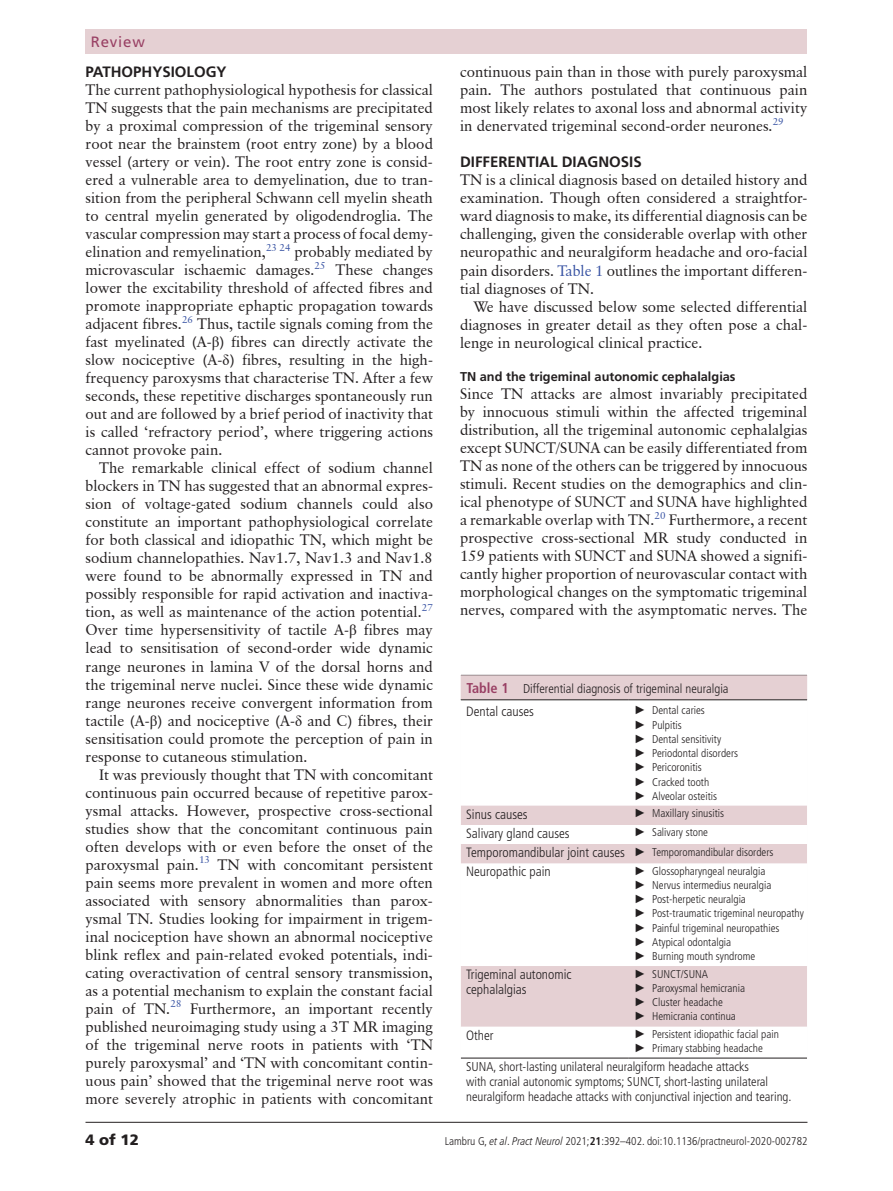
<style>
.page{position:relative;width:893px;height:1191px;background:#fff}
.page>*{position:absolute;margin:0;border:0;box-sizing:border-box;transform-origin:0 0}
.t1{font:15px/18px "Classical Garamond BT";color:#231f20;text-align:justify}
.t2{font:700 15px "Frutiger LT Std";color:#231f20}
.t3{font:15px "Frutiger LT Std";letter-spacing:.055em;color:#994064}
.t4{font:900 15px "Frutiger LT Std";color:#231f20}
.t5{font:300 condensed 13.5px/19.2px "Frutiger LT Pro";color:#231f20}
.t6{font:300 condensed 12.75px/15px "Frutiger LT Pro";color:#231f20}
.t7{font:700 12.75px "Frutiger LT Std";color:#231f20}
.t8{font:300 condensed 11.25px/14.2px "Frutiger LT Pro";color:#231f20}
.s1{font-family:"Times New Roman"}
.s2{color:#3853a3}
.s3{font-weight:700;font-size:14.25px;color:#994064}
.s4{font-family:"Arial";font-weight:400;font-stretch:normal;font-size:12px}
.s5{font-size:11.25px}
.s6{font-style:italic}
.s7{font-weight:700}
</style>
<div class="page">
<hr style="left:86px;top:1122px;width:721px;height:1px;background:#231f20">
<div style="left:86px;top:30px;width:721px;height:24px;background:#e5d0d3"></div>
<div style="left:460px;top:674px;width:348px;height:430px;background:#e5d0d3"></div>
<div style="left:462px;top:700px;width:344px;height:357px;background:#fff"></div>
<svg style="left:462px;top:806px;width:344px;height:220px;fill:#fff"></svg>
<div style="left:460px;top:1058px;width:348px;height:46px;background:#fff"></div>
<hr style="left:460px;top:699px;width:168px;height:1px;background:#231f20">
<hr style="left:628px;top:699px;width:180px;height:1px;background:#231f20">
<hr style="left:460px;top:1057px;width:168px;height:1px;background:#231f20">
<hr style="left:628px;top:1057px;width:179px;height:1px;background:#231f20">
<div style="left:460px;top:674px;width:348px;height:430px;border:1px solid #fff"></div>
<p class="t3" style="left:91px;top:33px;width:56px">Review</p>
<p class="t2" style="left:86px;top:63px;width:143px">Pathophysiology</p>
<p class="t1" style="left:85px;top:81px;width:349px">The current pathophysiological hypothesis for classical TN suggests that the pain mechanisms are precipitated by a proximal compression of the trigeminal sensory root near the brainstem (root entry zone) by a blood vessel (artery or vein). The root entry zone is consid&shy;ered a vulnerable area to demyelination, due to tran&shy;sition from the peripheral Schwann cell myelin sheath to central myelin generated by oligodendroglia. The vascular compression may start a process of focal demy&shy;elination and remyelination,<sup>23</sup> <sup>24</sup> probably mediated by microvascular ischaemic damages.<sup>25</sup> These changes lower the excitability threshold of affected fibres and promote inappropriate ephaptic propagation towards adjacent fibres.<sup>26</sup> Thus, tactile signals coming from the fast myelinated (A-<span class="s1">β</span>) fibres can directly activate the slow nociceptive (A-<span class="s1">δ</span>) fibres, resulting in the high&shy;frequency paroxysms that characterise TN. After a few seconds, these repetitive discharges spontaneously run out and are followed by a brief period of inactivity that is called ‘refractory period’, where triggering actions cannot provoke pain.</p>
<p class="t1" style="left:85px;top:459px;width:349px;text-indent:14px">The remarkable clinical effect of sodium channel blockers in TN has suggested that an abnormal expres&shy;sion of voltage-gated sodium channels could also constitute an important pathophysiological correlate for both classical and idiopathic TN, which might be sodium channelopathies. Nav1.7, Nav1.3 and Nav1.8 were found to be abnormally expressed in TN and possibly responsible for rapid activation and inactiva&shy;tion, as well as maintenance of the action potential.<sup>27<br></sup>Over time hypersensitivity of tactile A-<span class="s1">β</span> fibres may lead to sensitisation of second-order wide dynamic range neurones in lamina V of the dorsal horns and the trigeminal nerve nuclei. Since these wide dynamic range neurones receive convergent information from tactile (A-<span class="s1">β</span>) and nociceptive (A-<span class="s1">δ</span> and C) fibres, their sensitisation could promote the perception of pain in response to cutaneous stimulation.</p>
<p class="t1" style="left:85px;top:765px;width:349px;text-indent:14px">It was previously thought that TN with concomitant continuous pain occurred because of repetitive parox&shy;ysmal attacks. However, prospective cross-sectional studies show that the concomitant continuous pain often develops with or even before the onset of the paroxysmal pain.<sup>13</sup> TN with concomitant persistent pain seems more prevalent in women and more often associated with sensory abnormalities than parox&shy;ysmal TN. Studies looking for impairment in trigem&shy;inal nociception have shown an abnormal nociceptive blink reflex and pain-related evoked potentials, indi&shy;cating overactivation of central sensory transmission, as a potential mechanism to explain the constant facial pain of TN.<sup>28</sup> Furthermore, an important recently published neuroimaging study using a 3T MR imaging of the trigeminal nerve roots in patients with ‘TN purely paroxysmal’ and ‘TN with concomitant contin&shy;uous pain’ showed that the trigeminal nerve root was more severely atrophic in patients with concomitant</p>
<p class="t1" style="left:460px;top:63px;width:349px">continuous pain than in those with purely paroxysmal pain. The authors postulated that continuous pain most likely relates to axonal loss and abnormal activity in denervated trigeminal second-order neurones.<sup>29</sup></p>
<p class="t2" style="left:460px;top:153px;width:169px">Di fferential diagnosis</p>
<p class="t1" style="left:460px;top:171px;width:349px">TN is a clinical diagnosis based on detailed history and examination. Though often considered a straightfor&shy;ward diagnosis to make, its differential diagnosis can be challenging, given the considerable overlap with other neuropathic and neuralgiform headache and oro-facial pain disorders. <span class="s2">Table 1</span> outlines the important differen&shy;tial diagnoses of TN.</p>
<p class="t1" style="left:460px;top:297px;width:349px;text-indent:14px">We have discussed below some selected differential diagnoses in greater detail as they often pose a chal&shy;lenge in neurological clinical practice.</p>
<p class="t7" style="left:460px;top:369px;width:277px">TN and the trigeminal autonomic cephalalgias</p>
<p class="t1" style="left:460px;top:385px;width:349px">Since TN attacks are almost invariably precipitated by innocuous stimuli within the affected trigeminal distribution, all the trigeminal autonomic cephalalgias except SUNCT/SUNA can be easily differentiated from TN as none of the others can be triggered by innocuous stimuli. Recent studies on the demographics and clin&shy;ical phenotype of SUNCT and SUNA have highlighted a remarkable overlap with TN.<sup>20</sup> Furthermore, a recent prospective cross-sectional MR study conducted in 159 patients with SUNCT and SUNA showed a signifi&shy;cantly higher proportion of neurovascular contact with morphological changes on the symptomatic trigeminal nerves, compared with the asymptomatic nerves. The</p>
<p class="t6" style="left:466px;top:681px;width:264px"><span class="s3">Table 1</span> Differential diagnosis of trigeminal neuralgia</p>
<p class="t5" style="left:466px;top:702px;width:69px">Dental causes</p>
<p class="t8" style="left:634px;top:703px;width:105px"><span class="s4">►</span> Dental caries<br><span class="s4">►</span> Pulpitis<br><span class="s4">►</span> Dental sensitivity<br><span class="s4">►</span> Periodontal disorders <span class="s4">►</span> Pericoronitis<br><span class="s4">►</span> Cracked tooth<br><span class="s4">►</span> Alveolar osteitis</p>
<p class="t5" style="left:466px;top:805px;width:63px">Sinus causes</p>
<p class="t8" style="left:634px;top:806px;width:91px"><span class="s4">►</span> Maxillary sinusitis</p>
<p class="t5" style="left:466px;top:824px;width:105px">Salivary gland causes</p>
<p class="t8" style="left:634px;top:825px;width:75px"><span class="s4">►</span> Salivary stone</p>
<p class="t5" style="left:466px;top:843px;width:309px">Temporomandibular joint causes <span class="s4">►</span> <span class="s5">Temporomandibular disorders<br></span>Neuropathic pain</p>
<p class="t8" style="left:634px;top:863px;width:171px"><span class="s4">►</span> Glossopharyngeal neuralgia<br><span class="s4">►</span> Nervus intermedius neuralgia<br><span class="s4">►</span> Post-herpetic neuralgia<br><span class="s4">►</span> Post-traumatic trigeminal neuropathy <span class="s4">►</span> Painful trigeminal neuropathies<br><span class="s4">►</span> Atypical odontalgia<br><span class="s4">►</span> Burning mouth syndrome</p>
<p class="t5" style="left:466px;top:967px;width:107px;line-height:15px">Trigeminal autonomic cephalalgias</p>
<p class="t8" style="left:634px;top:966px;width:112px"><span class="s4">►</span> SUNCT/SUNA<br><span class="s4">►</span> Paroxysmal hemicrania <span class="s4">►</span> Cluster headache<br><span class="s4">►</span> Hemicrania continua</p>
<p class="t5" style="left:466px;top:1025px;width:29px">Other</p>
<p class="t8" style="left:634px;top:1027px;width:146px"><span class="s4">►</span> Persistent idiopathic facial pain <span class="s4">►</span> Primary stabbing headache</p>
<p class="t6" style="left:466px;top:1058px;width:327px">SUNA, short-lasting unilateral neuralgiform headache attacks<br>with cranial autonomic symptoms; SUNCT, short-lasting unilateral neuralgiform headache attacks with conjunctival injection and tearing.</p>
<p class="t4" style="left:86px;top:1130px;width:55px">4 of 12</p>
<p class="t8" style="left:445px;top:1134px;width:364px">Lambru G, <span class="s6">et al</span>. <span class="s6">Pract Neurol</span> 2021;<span class="s7">21</span>:392–402. doi:10.1136/practneurol-2020-002782</p>
</div>
